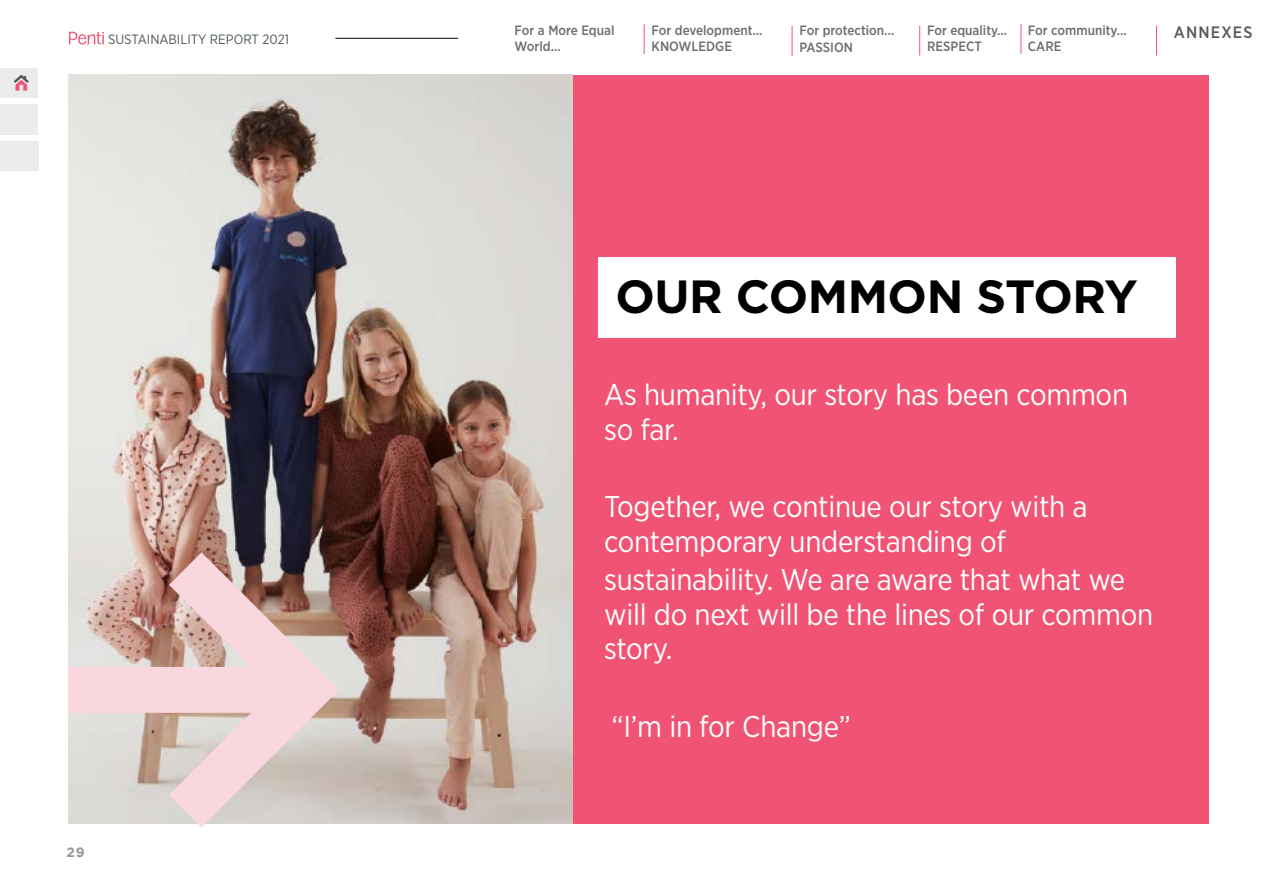
<style>
.page{position:relative;width:1276px;height:893px;background:#fff}
.page>*{position:absolute;margin:0;border:0;box-sizing:border-box;transform-origin:0 0}
.t1{font:700 46.5px "Gotham";letter-spacing:-.01em;color:#000}
.t2{font:30px/34.5px "Gotham Narrow";letter-spacing:-.01em;color:#fff}
.t3{font:500 16.5px "Gotham Narrow";letter-spacing:.07em;color:#58595b}
.t4{font:500 13.5px/16.2px "Gotham Narrow";color:#6a6f72}
.t5{font:13.5px "Gotham Narrow";color:#4f595c}
.t6{font:700 13.5px "Gotham";color:#96989b}
</style>
<div class="page">
<div style="left:0;top:68px;width:38px;height:30px;background:#ebebec"></div>
<div style="left:0;top:141px;width:38px;height:30px;background:#ebebec"></div>
<div style="left:0;top:104px;width:38px;height:31px;background:#ebebec"></div>
<svg style="left:14px;top:75px;width:15px;height:16px"></svg>
<hr style="left:335px;top:38px;width:123px;height:1px;background:#000">
<hr style="left:644px;top:24px;width:1px;height:30px;background:#f05374">
<hr style="left:792px;top:26px;width:1px;height:30px;background:#f05374">
<hr style="left:919px;top:26px;width:1px;height:30px;background:#f05374">
<hr style="left:1020px;top:24px;width:1px;height:30px;background:#f05374">
<hr style="left:1156px;top:26px;width:1px;height:30px;background:#f05374">
<img style="left:69px;top:31px;width:35px;height:14px">
<img style="left:69px;top:75px;width:504px;height:748px">
<div style="left:573px;top:75px;width:635px;height:748px;background:#f05374"></div>
<div style="left:598px;top:257px;width:577px;height:81px;background:#fff"></div>
<div style="left:68px;top:667px;width:222px;height:46px;background:#fad6de"></div>
<svg style="left:120px;top:504px;width:251px;height:323px;background:#c5aaa7"></svg>
<p class="t4" style="left:514px;top:22px;width:101px">For a More Equal<br>World...</p>
<p class="t5" style="left:108px;top:31px;width:182px">SUSTAINABILITY REPORT 2021</p>
<p class="t4" style="left:651px;top:22px;width:113px">For development...<br>KNOWLEDGE</p>
<p class="t4" style="left:799px;top:22px;width:96px">For protection...<br>PASSION</p>
<p class="t4" style="left:927px;top:22px;width:82px">For equality...<br>RESPECT</p>
<p class="t4" style="left:1028px;top:22px;width:100px">For community...<br>CARE</p>
<p class="t3" style="left:1174px;top:22px;width:80px">ANNEXES</p>
<p class="t6" style="left:66px;top:843px;width:20px">29</p>
<h1 class="t1" style="left:615px;top:266px;width:524px">OUR COMMON STORY</h1>
<p class="t2" style="left:604px;top:377px;width:525px">As humanity, our story has been common so far.</p>
<p class="t2" style="left:604px;top:489px;width:485px">Together, we continue our story with a contemporary understanding of</p>
<p class="t2" style="left:604px;top:562px;width:550px">sustainability. We are aware that what we will do next will be the lines of our common story.</p>
<p class="t2" style="left:611px;top:708px;width:241px">“I’m in for Change”</p>
</div>
